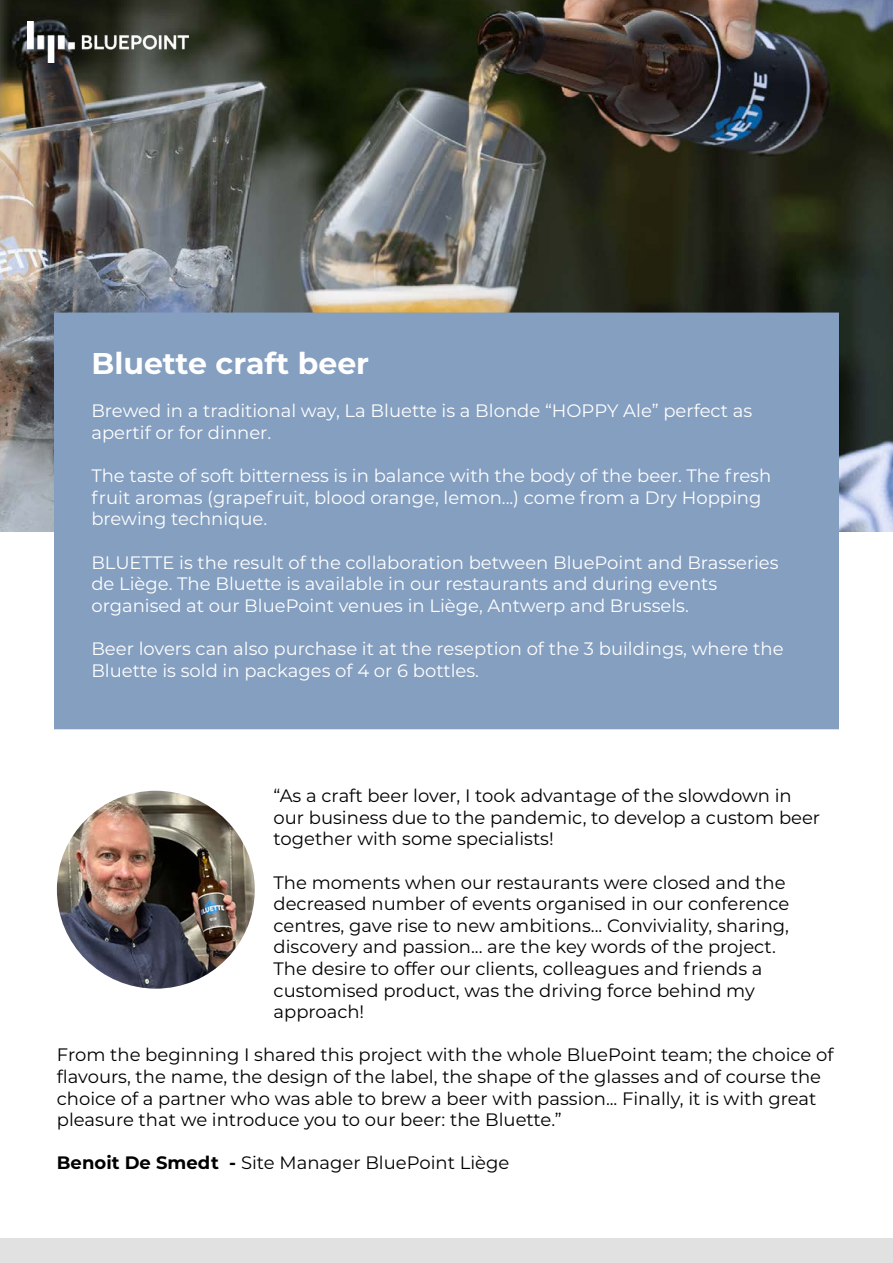
<style>
.page{position:relative;width:893px;height:1263px;background:#fff}
.page>*{position:absolute;margin:0;border:0;box-sizing:border-box;transform-origin:0 0}
.t1{font:700 30px "Montserrat";color:#fff}
.t2{font:18px/21.6px "Montserrat";color:#000}
.t3{font:18px/21.6px "Montserrat";color:#fff}
.s1{font-weight:700}
</style>
<div class="page">
<div style="left:0;top:1239px;width:893px;height:24px;background:#e1e1e1"></div>
<img style="left:0;top:0;width:893px;height:531px">
<div style="left:54px;top:313px;width:785px;height:416px;background:#849fc0"></div>
<img style="left:57px;top:791px;width:198px;height:198px;border-radius:99px">
<img style="left:28px;top:21px;width:161px;height:41px">
<h1 class="t1" style="left:91px;top:342px;width:279px">Bluette craft beer</h1>
<p class="t3" style="left:91px;top:400px;width:662px">Brewed in a traditional way, La Bluette is a Blonde “HOPPY Ale” perfect as apertif or for dinner.</p>
<p class="t3" style="left:91px;top:464px;width:681px">The taste of soft bitterness is in balance with the body of the beer. The fresh fruit aromas (grapefruit, blood orange, lemon...) come from a Dry Hopping brewing technique.</p>
<p class="t3" style="left:91px;top:551px;width:689px">BLUETTE is the result of the collaboration between BluePoint and Brasseries de Liège. The Bluette is available in our restaurants and during events organised at our BluePoint venues in Liège, Antwerp and Brussels.</p>
<p class="t3" style="left:91px;top:637px;width:694px">Beer lovers can also purchase it at the reseption of the 3 buildings, where the<br>Bluette is sold in packages of 4 or 6 bottles.</p>
<p class="t2" style="left:274px;top:784px;width:548px">“As a craft beer lover, I took advantage of the slowdown in our business due to the pandemic, to develop a custom beer together with some specialists!</p>
<p class="t2" style="left:274px;top:871px;width:517px">The moments when our restaurants were closed and the decreased number of events organised in our conference centres, gave rise to new ambitions... Conviviality, sharing, discovery and passion... are the key words of the project.<br>The desire to offer our clients, colleagues and friends a customised product, was the driving force behind my approach!</p>
<p class="t2" style="left:57px;top:1043px;width:778px">From the beginning I shared this project with the whole BluePoint team; the choice of flavours, the name, the design of the label, the shape of the glasses and of course the choice of a partner who was able to brew a beer with passion... Finally, it is with great pleasure that we introduce you to our beer: the Bluette.”</p>
<p class="t2" style="left:57px;top:1151px;width:454px"><span class="s1">Benoit De Smedt -</span> Site Manager BluePoint Liège</p>
</div>
